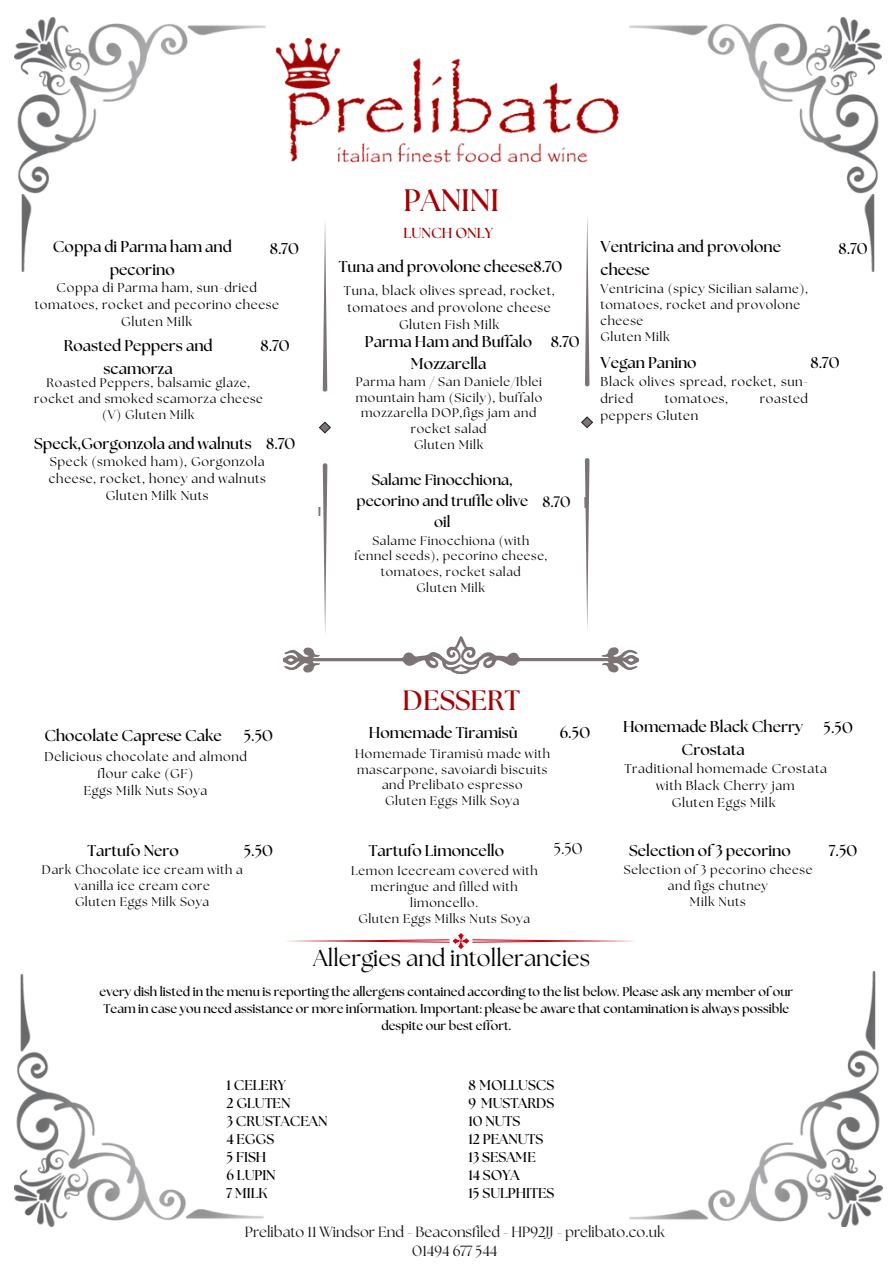
<style>
.page{position:relative;width:894px;height:1264px;background:#fff}
.page>*{position:absolute;margin:0;border:0;box-sizing:border-box;transform-origin:0 0}
.t1{font:700 30.9px "The Seasons";color:#a60102}
.t2{font:700 27.9px "The Seasons";color:#a60102}
.t3{font:23.1px "The Seasons";color:#000}
.t4{font:700 15.6px/22.5px "The Seasons";color:#000;text-align:center}
.t5{font:15.6px "The Seasons";color:#000}
.t6{font:700 15.15px/21.3px "The Seasons";color:#000;text-align:center}
.t7{font:14.7px/19.2px "The Seasons";color:#121212;text-align:center}
.t8{font:700 14.4px "The Seasons";color:#a60102}
.t9{font:700 14.1px/18px "The Seasons";color:#000}
.t10{font:12.75px/16.8px "The Seasons";letter-spacing:.05em;color:#000;text-align:center}
.t11{font:700 12.6px/16.8px "The Seasons";color:#000;text-align:center}
.t12{font:12.45px/15.8px "The Seasons";letter-spacing:.05em;color:#000;text-align:center}
.t13{font:12.3px/15.8px "The Seasons";letter-spacing:.05em;color:#000;text-align:center}
</style>
<div class="page">
<img style="left:629px;top:17px;width:251px;height:255px">
<img style="left:15px;top:17px;width:250px;height:255px">
<img style="left:629px;top:971px;width:252px;height:255px">
<img style="left:15px;top:974px;width:249px;height:252px">
<img style="left:275px;top:39px;width:345px;height:124px">
<svg style="left:319px;top:422px;width:12px;height:11px"></svg>
<svg style="left:323px;top:222px;width:4px;height:170px"></svg>
<svg style="left:288px;top:933px;width:346px;height:15px"></svg>
<svg style="left:581px;top:416px;width:12px;height:12px"></svg>
<svg style="left:585px;top:217px;width:4px;height:170px"></svg>
<svg style="left:283px;top:458px;width:356px;height:217px"></svg>
<h4 class="t4" style="left:53px;top:236px;width:180px">Coppa di Parma ham and pecorino</h4>
<h4 class="t4" style="left:270px;top:238px;width:30px">8.70</h4>
<p class="t1" style="left:403px;top:186px;width:97px">PANINI</p>
<p class="t8" style="left:403px;top:227px;width:91px">LUNCH ONLY</p>
<h4 class="t4" style="left:339px;top:256px;width:225px">Tuna and provolone cheese8.70</h4>
<p class="t10" style="left:35px;top:280px;width:246px">Coppa di Parma ham, sun-dried tomatoes, rocket and pecorino cheese<br>Gluten Milk</p>
<p class="t10" style="left:344px;top:283px;width:212px">Tuna, black olives spread, rocket, tomatoes and provolone cheese<br>Gluten Fish Milk</p>
<h4 class="t4" style="left:64px;top:335px;width:150px">Roasted Peppers and scamorza</h4>
<p class="t4" style="left:260px;top:335px;width:30px">8.70</p>
<p class="t12" style="left:34px;top:376px;width:230px">Roasted Peppers, balsamic glaze, rocket and smoked scamorza cheese (V) Gluten Milk</p>
<h4 class="t4" style="left:34px;top:432px;width:219px">Speck,Gorgonzola and walnuts</h4>
<p class="t4" style="left:266px;top:432px;width:30px">8.70</p>
<p class="t10" style="left:49px;top:454px;width:218px">Speck (smoked ham), Gorgonzola cheese, rocket, honey and walnuts<br>Gluten Milk Nuts</p>
<h4 class="t4" style="left:365px;top:331px;width:169px">Parma Ham and Buffalo<br>Mozzarella</h4>
<p class="t12" style="left:355px;top:374px;width:188px">Parma ham / San Daniele/Iblei mountain ham (Sicily), buffalo mozzarella DOP,figs jam and rocket salad</p>
<p class="t12" style="left:414px;top:437px;width:71px">Gluten Milk</p>
<h4 class="t4" style="left:550px;top:331px;width:30px">8.70</h4>
<h4 class="t6" style="left:356px;top:469px;width:173px">Salame Finocchiona, pecorino and truffle olive oil</h4>
<h5 class="t6" style="left:542px;top:491px;width:29px">8.70</h5>
<h4 class="t13" style="left:372px;top:533px;width:158px">Salame Finocchiona (with</h4>
<h4 class="t13" style="left:354px;top:549px;width:194px">fennel seeds), pecorino cheese, tomatoes, rocket salad</h4>
<p class="t13" style="left:416px;top:580px;width:70px">Gluten Milk</p>
<p class="t4" style="left:600px;top:236px;width:182px;text-align:left">Ventricina and provolone cheese</p>
<h4 class="t12" style="left:600px;top:282px;width:209px;text-align:left">Ventricina (spicy Sicilian salame), tomatoes, rocket and provolone cheese</h4>
<h4 class="t12" style="left:600px;top:329px;width:71px">Gluten Milk</h4>
<p class="t4" style="left:838px;top:238px;width:30px">8.70</p>
<p class="t4" style="left:600px;top:352px;width:98px">Vegan Panino</p>
<p class="t4" style="left:810px;top:352px;width:30px">8.70</p>
<p class="t10" style="left:600px;top:374px;width:209px;text-align:left">Black olives spread, rocket, sun&shy;dried</p>
<p class="t10" style="left:664px;top:391px;width:65px">tomatoes,</p>
<p class="t10" style="left:759px;top:391px;width:50px">roasted</p>
<p class="t10" style="left:600px;top:408px;width:99px">peppers Gluten</p>
<p class="t2" style="left:402px;top:687px;width:119px">DESSERT</p>
<h4 class="t4" style="left:44px;top:725px;width:179px">Chocolate Caprese Cake</h4>
<p class="t4" style="left:243px;top:725px;width:31px">5.50</p>
<h4 class="t10" style="left:45px;top:749px;width:204px">Delicious chocolate and almond flour cake (GF)</h4>
<h4 class="t10" style="left:84px;top:783px;width:125px">Eggs Milk Nuts Soya</h4>
<h4 class="t4" style="left:369px;top:722px;width:150px">Homemade Tiramisù</h4>
<h4 class="t12" style="left:355px;top:746px;width:196px">Homemade Tiramisù made with mascarpone, savoiardi biscuits and Prelibato espresso</h4>
<h4 class="t12" style="left:385px;top:793px;width:136px">Gluten Eggs Milk Soya</h4>
<p class="t4" style="left:559px;top:722px;width:32px">6.50</p>
<p class="t4" style="left:623px;top:716px;width:181px">Homemade Black Cherry<br>Crostata</p>
<h4 class="t4" style="left:823px;top:716px;width:31px">5.50</h4>
<h1 class="t10" style="left:624px;top:761px;width:204px">Traditional homemade Crostata with Black Cherry jam</h1>
<h4 class="t10" style="left:671px;top:795px;width:105px">Gluten Eggs Milk</h4>
<p class="t4" style="left:87px;top:840px;width:93px">Tartufo Nero</p>
<p class="t4" style="left:243px;top:840px;width:31px">5.50</p>
<h4 class="t4" style="left:369px;top:840px;width:137px">Tartufo Limoncello</h4>
<p class="t5" style="left:553px;top:841px;width:30px">5.50</p>
<p class="t4" style="left:629px;top:840px;width:163px">Selection of 3 pecorino</p>
<h4 class="t4" style="left:828px;top:840px;width:30px">7.50</h4>
<h4 class="t12" style="left:42px;top:863px;width:202px">Dark Chocolate ice cream with a vanilla ice cream core</h4>
<p class="t12" style="left:75px;top:894px;width:136px">Gluten Eggs Milk Soya</p>
<h4 class="t12" style="left:351px;top:863px;width:188px">Lemon Icecream covered with meringue and filled with limoncello.</h4>
<h4 class="t12" style="left:358px;top:911px;width:173px">Gluten Eggs Milks Nuts Soya</h4>
<p class="t12" style="left:623px;top:863px;width:190px">Selection of 3 pecorino cheese and figs chutney</p>
<p class="t12" style="left:689px;top:894px;width:57px">Milk Nuts</p>
<p class="t3" style="left:313px;top:947px;width:278px">Allergies and intollerancies</p>
<p class="t11" style="left:100px;top:983px;width:695px">every dish listed in the menu is reporting the allergens contained according to the list below. Please ask any member of our<br>Team in case you need assistance or more information. Important: please be aware that contamination is always possible despite our best effort.</p>
<p class="t9" style="left:226px;top:1077px;width:102px">1 CELERY<br>2 GLUTEN<br>3 CRUSTACEAN<br>4 EGGS<br>5 FISH<br>6 LUPIN<br>7 MILK</p>
<h2 class="t9" style="left:468px;top:1077px;width:87px">8 MOLLUSCS<br>9 MUSTARDS<br>10 NUTS<br>12 PEANUTS<br>13 SESAME<br>14 SOYA<br>15 SULPHITES</h2>
<p class="t7" style="left:245px;top:1223px;width:421px">Prelibato 11 Windsor End - Beaconsfiled - HP92JJ - prelibato.co.uk<br>01494 677 544</p>
</div>
